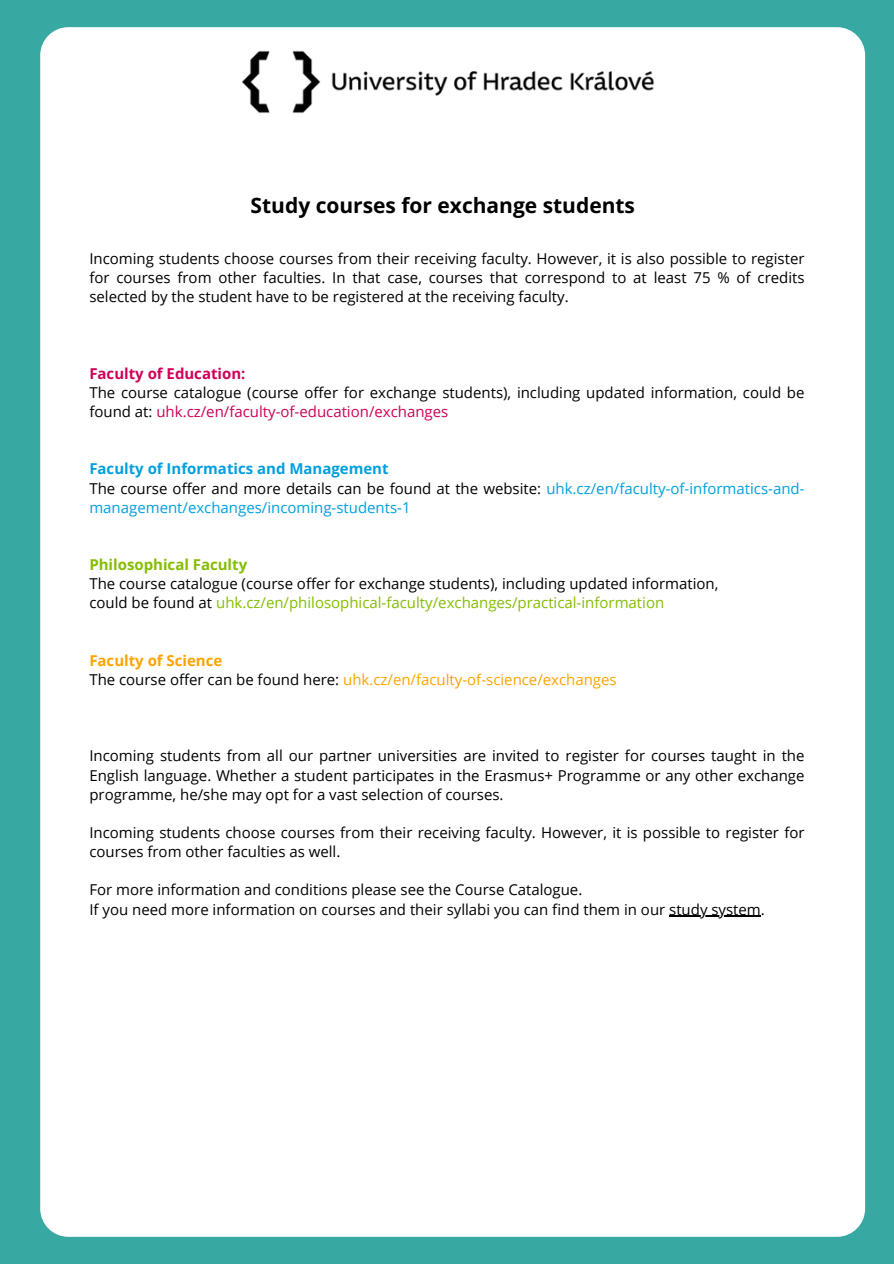
<style>
.page{position:relative;width:894px;height:1264px;background:#fff}
.page>*{position:absolute;margin:0;border:0;box-sizing:border-box;transform-origin:0 0}
.t1{font:700 21px "Open Sans";color:#000}
.t2{font:15px/19.2px "Open Sans";color:#000;text-align:justify}
.t3{font:15px/19.2px "Open Sans";color:#009fdf}
.t4{font:15px "Open Sans";color:#84bd00}
.t5{font:15px "Open Sans";color:#ffa300}
.t6{font:700 15px "Open Sans";color:#009fdf}
.t7{font:700 15px "Open Sans";color:#84bd00}
.t8{font:700 15px "Open Sans";color:#ce0058}
.t9{font:700 15px "Open Sans";color:#ffa300}
.s1{color:#ce0058}
.s2{color:#000}
</style>
<div class="page">
<div style="left:0;top:1px;width:893px;height:1262px;background:#37a9a2"></div>
<div style="left:40px;top:27px;width:824px;height:1209px;background:#fff"></div>
<img style="left:218px;top:27px;width:459px;height:86px">
<hr style="left:669px;top:915px;width:91px;height:1px;background:#000">
<p class="t1" style="left:250px;top:190px;width:386px">Study courses for exchange students</p>
<p class="t2" style="left:89px;top:248px;width:716px">Incoming students choose courses from their receiving faculty. However, it is also possible to register for courses from other faculties. In that case, courses that correspond to at least 75 % of credits selected by the student have to be registered at the receiving faculty.</p>
<h1 class="t8" style="left:89px;top:363px;width:157px">Faculty of Education:</h1>
<p class="t2" style="left:89px;top:382px;width:716px">The course catalogue (course offer for exchange students), including updated information, could be found at: <span class="s1">uhk.cz/en/faculty-of-education/exchanges</span></p>
<p class="t6" style="left:89px;top:458px;width:300px">Faculty of Informatics and Management</p>
<p class="t3" style="left:89px;top:478px;width:716px"><span class="s2">The course offer and more details can be found at the website:</span> uhk.cz/en/faculty-of-informatics-and&shy;management/exchanges/incoming-students-1</p>
<p class="t7" style="left:89px;top:554px;width:159px">Philosophical Faculty</p>
<p class="t2" style="left:89px;top:574px;width:630px">The course catalogue (course offer for exchange students), including updated information,</p>
<p class="t4" style="left:89px;top:592px;width:576px"><span class="s2">could be found at</span> uhk.cz/en/philosophical-faculty/exchanges/practical-information</p>
<p class="t9" style="left:89px;top:649px;width:134px">Faculty of Science</p>
<p class="t5" style="left:89px;top:669px;width:528px"><span class="s2">The course offer can be found here:</span> uhk.cz/en/faculty-of-science/exchanges</p>
<p class="t2" style="left:89px;top:746px;width:716px">Incoming students from all our partner universities are invited to register for courses taught in the English language. Whether a student participates in the Erasmus+ Programme or any other exchange programme, he/she may opt for a vast selection of courses.</p>
<p class="t2" style="left:89px;top:822px;width:716px">Incoming students choose courses from their receiving faculty. However, it is possible to register for courses from other faculties as well.</p>
<p class="t2" style="left:89px;top:880px;width:494px">For more information and conditions please see the Course Catalogue.</p>
<p class="t2" style="left:89px;top:899px;width:676px">If you need more information on courses and their syllabi you can find them in our study system.</p>
</div>
